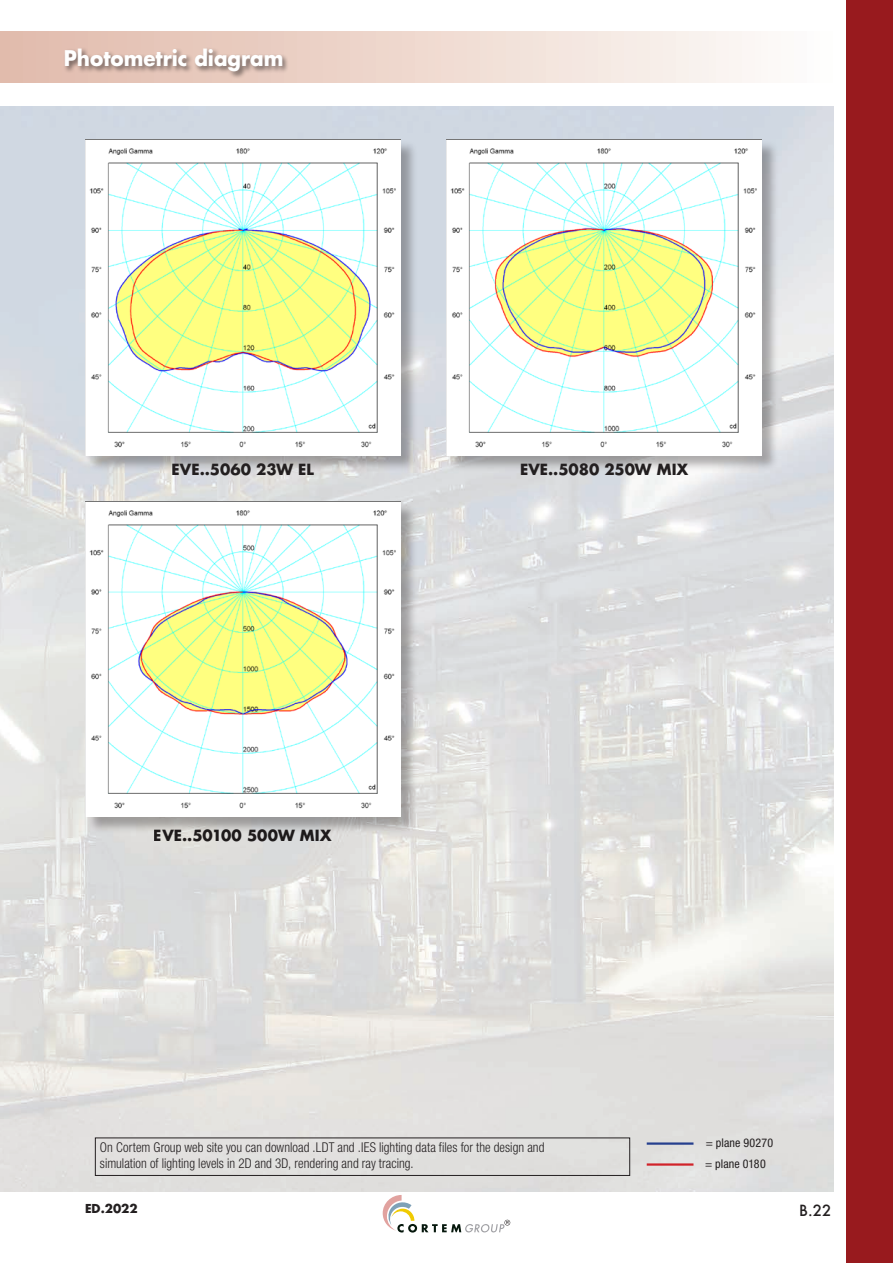
<style>
.page{position:relative;width:893px;height:1263px;background:#fff}
.page>*{position:absolute;margin:0;border:0;box-sizing:border-box;transform-origin:0 0}
.ITA_titolo_pagina{font:700 21px "Futura";color:#fff;scale:.95 1}
.t1{font:700 15px "Futura";letter-spacing:.005em;color:#231f20}
.t2{font:500 15px "Futura";color:#231f20}
.t3{font:300 condensed 13.5px "Helvetica Neue LT Pro";letter-spacing:.005em;color:#231f20;scale:.96 1}
.t4{font:condensed 12px "Helvetica Neue";letter-spacing:.01em;color:#231f20}
.t5{font:700 12px "Futura";color:#231f20}
</style>
<div class="page">
<img style="left:0;top:106px;width:833px;height:1085px">
<div style="left:86px;top:140px;width:331px;height:332px;background:#231f20;opacity:.35"></div>
<img style="left:85px;top:140px;width:315px;height:315px">
<div style="left:447px;top:140px;width:332px;height:332px;background:#231f20;opacity:.35"></div>
<img style="left:446px;top:140px;width:316px;height:315px">
<div style="left:86px;top:502px;width:331px;height:331px;background:#231f20;opacity:.35"></div>
<img style="left:85px;top:501px;width:315px;height:315px">
<svg style="left:383px;top:1195px;width:127px;height:37px"></svg>
<div style="left:0;top:31px;width:833px;height:51px;background:linear-gradient(to right,#e0b9a9,#fdfcfa)"></div>
<div style="left:846px;top:0;width:47px;height:1263px;background:#981a1e"></div>
<div style="left:63px;top:47px;width:226px;height:32px;background:#231f20;opacity:.6"></div>
<div style="left:95px;top:1137px;width:535px;height:39px;border:1px solid #231f20"></div>
<hr style="left:647px;top:1142px;width:46px;height:3px;background:#253f8e">
<hr style="left:647px;top:1163px;width:46px;height:3px;background:#d1232a">
<p class="ITA_titolo_pagina" style="left:64px;top:43px;width:233px">Photometric diagram</p>
<p class="t1" style="left:172px;top:459px;width:144px">EVE..5060 23W EL</p>
<p class="t1" style="left:520px;top:459px;width:170px">EVE..5080 250W MIX</p>
<p class="t1" style="left:154px;top:825px;width:179px">EVE..50100 500W MIX</p>
<p class="t3" style="left:100px;top:1140px;width:464px">On Cortem Group web site you can download .LDT and .IES lighting data files for the design and</p>
<p class="t3" style="left:100px;top:1156px;width:328px">simulation of lighting levels in 2D and 3D, rendering and ray tracing.</p>
<p class="t4" style="left:706px;top:1136px;width:69px">= plane 90270</p>
<p class="t4" style="left:705px;top:1156px;width:62px">= plane 0180</p>
<p class="t5" style="left:85px;top:1200px;width:54px">ED.2022</p>
<p class="t2" style="left:799px;top:1200px;width:34px">B.22</p>
</div>
